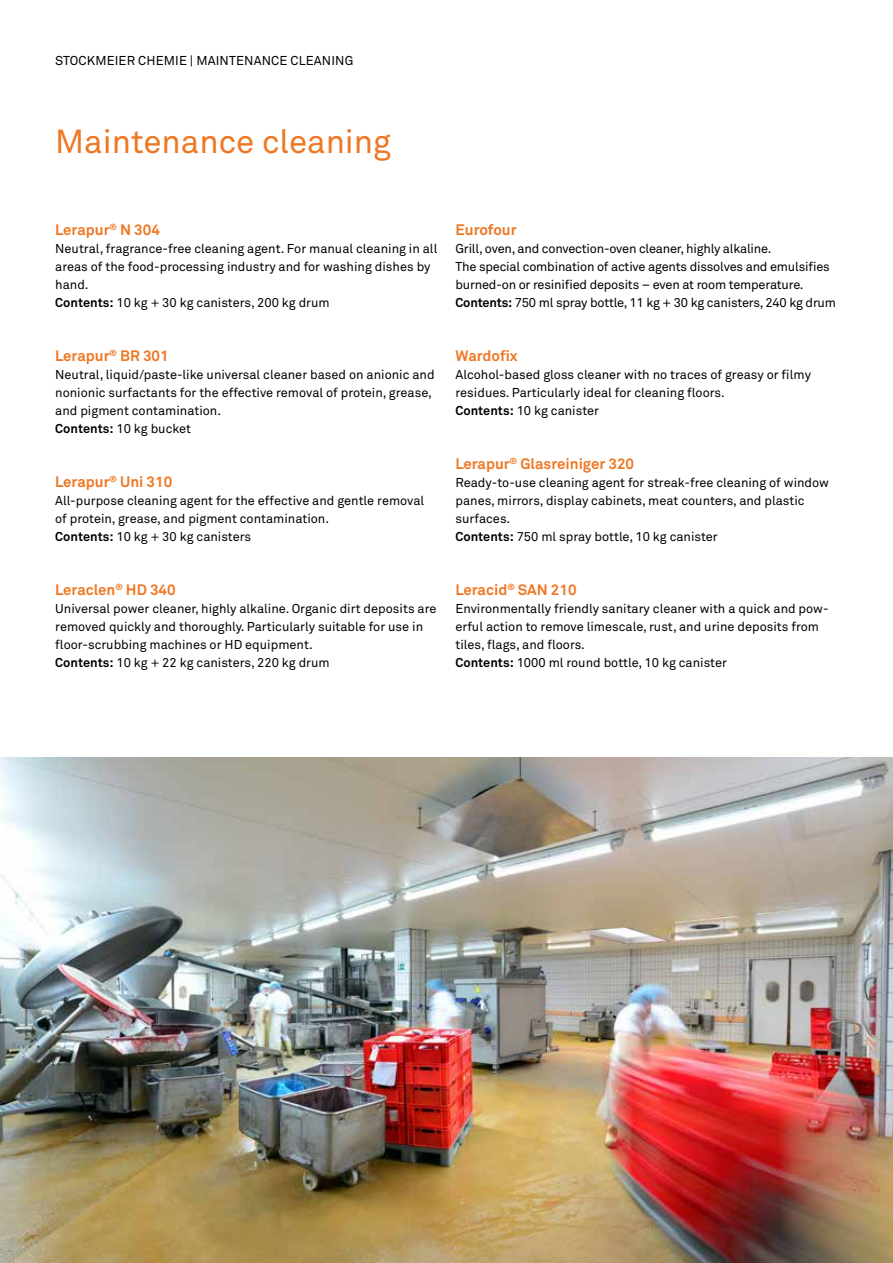
<style>
.page{position:relative;width:893px;height:1263px;background:#fff}
.page>*{position:absolute;margin:0;border:0;box-sizing:border-box;transform-origin:0 0}
.t1{font:33px "Akkurat Std";color:#ef7723}
.t2{font:700 15px "Akkurat Std";color:#ef7723}
.t3{font:12.75px/18px "Akkurat Std";color:#000}
.s1{font-weight:700}
</style>
<div class="page">
<img style="left:0;top:757px;width:893px;height:506px">
<p class="t3" style="left:55px;top:52px;width:300px">STOCKMEIER CHEMIE | MAINTENANCE CLEANING</p>
<h1 class="t1" style="left:55px;top:122px;width:337px">Maintenance cleaning</h1>
<p class="t2" style="left:55px;top:221px;width:106px">Lerapur<sup>®</sup> N 304</p>
<p class="t3" style="left:55px;top:240px;width:384px">Neutral, fragrance-free cleaning agent. For manual cleaning in all areas of the food-processing industry and for washing dishes by hand.<br><span class="s1">Contents:</span> 10 kg + 30 kg canisters, 200 kg drum</p>
<p class="t2" style="left:55px;top:347px;width:115px">Lerapur<sup>®</sup> BR 301</p>
<p class="t3" style="left:55px;top:366px;width:381px">Neutral, liquid/paste-like universal cleaner based on anionic and nonionic surfactants for the effective removal of protein, grease, and pigment contamination.<br><span class="s1">Contents:</span> 10 kg bucket</p>
<p class="t2" style="left:55px;top:473px;width:119px">Lerapur<sup>®</sup> Uni 310</p>
<p class="t3" style="left:55px;top:492px;width:371px">All-purpose cleaning agent for the effective and gentle removal of protein, grease, and pigment contamination.<br><span class="s1">Contents:</span> 10 kg + 30 kg canisters</p>
<p class="t2" style="left:55px;top:581px;width:122px">Leraclen<sup>®</sup> HD 340</p>
<p class="t3" style="left:55px;top:600px;width:383px">Universal power cleaner, highly alkaline. Organic dirt deposits are removed quickly and thoroughly. Particularly suitable for use in floor-scrubbing machines or HD equipment.<br><span class="s1">Contents:</span> 10 kg + 22 kg canisters, 220 kg drum</p>
<p class="t2" style="left:455px;top:221px;width:63px">Eurofour</p>
<p class="t3" style="left:455px;top:240px;width:382px">Grill, oven, and convection-oven cleaner, highly alkaline.<br>The special combination of active agents dissolves and emulsifies burned-on or resinified deposits – even at room temperature.<br><span class="s1">Contents:</span> 750 ml spray bottle, 11 kg + 30 kg canisters, 240 kg drum</p>
<p class="t2" style="left:455px;top:347px;width:64px">Wardofix</p>
<p class="t3" style="left:455px;top:366px;width:357px">Alcohol-based gloss cleaner with no traces of greasy or filmy residues. Particularly ideal for cleaning floors.<br><span class="s1">Contents:</span> 10 kg canister</p>
<p class="t2" style="left:455px;top:455px;width:180px">Lerapur<sup>®</sup> Glasreiniger 320</p>
<p class="t3" style="left:455px;top:474px;width:375px">Ready-to-use cleaning agent for streak-free cleaning of window panes, mirrors, display cabinets, meat counters, and plastic surfaces.<br><span class="s1">Contents:</span> 750 ml spray bottle, 10 kg canister</p>
<p class="t2" style="left:455px;top:581px;width:123px">Leracid<sup>®</sup> SAN 210</p>
<p class="t3" style="left:455px;top:600px;width:375px">Environmentally friendly sanitary cleaner with a quick and pow&shy;erful action to remove limescale, rust, and urine deposits from tiles, flags, and floors.<br><span class="s1">Contents:</span> 1000 ml round bottle, 10 kg canister</p>
</div>
